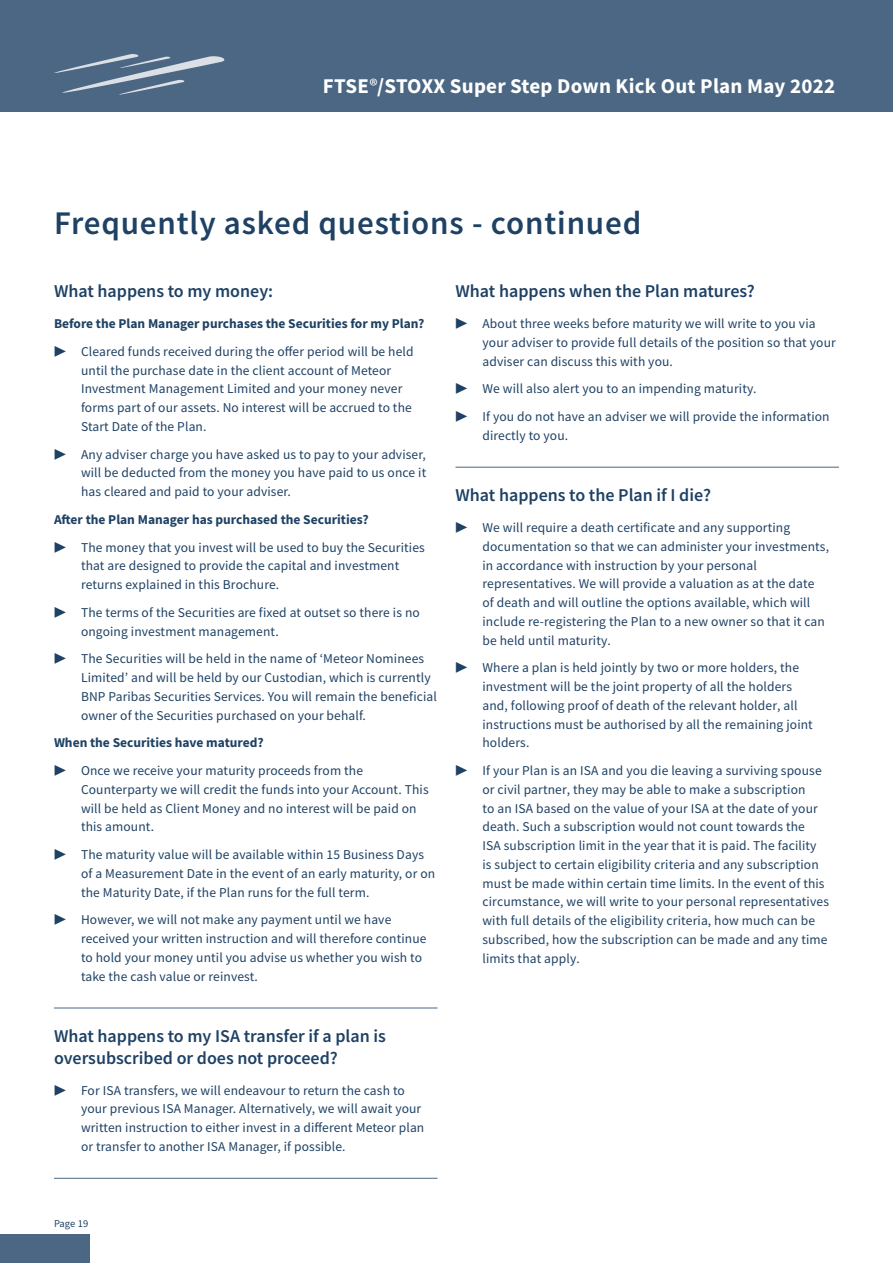
<style>
.page{position:relative;width:893px;height:1263px;background:#fff}
.page>*{position:absolute;margin:0;border:0;box-sizing:border-box;transform-origin:0 0}
.Heading{font:600 33px "Source Sans Pro";letter-spacing:.025em;color:#1e4164}
.t1{font:700 21px "Source Sans Pro";letter-spacing:.01em;color:#fff}
.Sub-heading{font:600 18px/21.8px "Source Sans Pro";color:#1e4164}
.t2{font:13.5px/18.8px "Source Sans Pro";letter-spacing:.01em;color:#1e4164}
.Body_Text{font:700 13.5px "Source Sans Pro";color:#1e4164}
.t3{font:10.5px "Source Sans Pro";letter-spacing:.005em;color:#1e4164}
.s1{font-family:"Myriad Pro";font-weight:400}
</style>
<div class="page">
<div style="left:0;top:0;width:893px;height:112px;background:#4b6783"></div>
<svg style="left:54px;top:54px;width:171px;height:41px"></svg>
<div style="left:0;top:1234px;width:89px;height:29px;background:#4b6783"></div>
<hr style="left:54px;top:1007px;width:383px;height:1px;background:#4b6783">
<hr style="left:54px;top:1178px;width:383px;height:1px;background:#4b6783">
<hr style="left:455px;top:467px;width:384px;height:1px;background:#4b6783">
<h2 class="t1" style="left:323px;top:72px;width:514px">FTSE<span class="s1">®</span>/STOXX Super Step Down Kick Out Plan May 2022</h2>
<p class="Heading" style="left:54px;top:201px;width:589px">Frequently asked questions - continued</p>
<p class="Sub-heading" style="left:54px;top:280px;width:221px">What happens to my money:</p>
<p class="Body_Text" style="left:54px;top:314px;width:372px">Before the Plan Manager purchases the Securities for my Plan?</p>
<p class="t2" style="left:81px;top:342px;width:334px;text-indent:-27px">▶ Cleared funds received during the offer period will be held until the purchase date in the client account of Meteor Investment Management Limited and your money never forms part of our assets. No interest will be accrued to the Start Date of the Plan.</p>
<p class="t2" style="left:81px;top:445px;width:347px;text-align:justify;text-indent:-27px">▶ Any adviser charge you have asked us to pay to your adviser, will be deducted from the money you have paid to us once it has cleared and paid to your adviser.</p>
<p class="Body_Text" style="left:54px;top:510px;width:316px">After the Plan Manager has purchased the Securities?</p>
<p class="t2" style="left:81px;top:538px;width:345px;text-indent:-27px">▶ The money that you invest will be used to buy the Securities that are designed to provide the capital and investment returns explained in this Brochure.</p>
<p class="t2" style="left:81px;top:603px;width:340px;text-indent:-27px">▶ The terms of the Securities are fixed at outset so there is no ongoing investment management.</p>
<p class="t2" style="left:81px;top:649px;width:357px;text-indent:-27px">▶ The Securities will be held in the name of ‘Meteor Nominees Limited’ and will be held by our Custodian, which is currently BNP Paribas Securities Services. You will remain the beneficial owner of the Securities purchased on your behalf.</p>
<p class="Body_Text" style="left:54px;top:734px;width:211px">When the Securities have matured?</p>
<p class="t2" style="left:81px;top:761px;width:349px;text-indent:-27px">▶ Once we receive your maturity proceeds from the Counterparty we will credit the funds into your Account. This will be held as Client Money and no interest will be paid on this amount.</p>
<p class="t2" style="left:81px;top:845px;width:356px;text-indent:-27px">▶ The maturity value will be available within 15 Business Days of a Measurement Date in the event of an early maturity, or on the Maturity Date, if the Plan runs for the full term.</p>
<p class="t2" style="left:81px;top:910px;width:347px;text-indent:-27px">▶ However, we will not make any payment until we have received your written instruction and will therefore continue to hold your money until you advise us whether you wish to take the cash value or reinvest.</p>
<p class="Sub-heading" style="left:54px;top:1025px;width:333px">What happens to my ISA transfer if a plan is oversubscribed or does not proceed?</p>
<p class="t2" style="left:81px;top:1081px;width:345px;text-indent:-27px">▶ For ISA transfers, we will endeavour to return the cash to your previous ISA Manager. Alternatively, we will await your written instruction to either invest in a different Meteor plan or transfer to another ISA Manager, if possible.</p>
<p class="Sub-heading" style="left:455px;top:280px;width:301px">What happens when the Plan matures?</p>
<p class="t2" style="left:482px;top:314px;width:355px;text-indent:-27px">▶ About three weeks before maturity we will write to you via your adviser to provide full details of the position so that your adviser can discuss this with you.</p>
<p class="t2" style="left:455px;top:379px;width:302px">▶ We will also alert you to an impending maturity.</p>
<p class="t2" style="left:482px;top:407px;width:349px;text-indent:-27px">▶ If you do not have an adviser we will provide the information directly to you.</p>
<p class="Sub-heading" style="left:455px;top:484px;width:257px">What happens to the Plan if I die?</p>
<p class="t2" style="left:482px;top:518px;width:348px;text-indent:-27px">▶ We will require a death certificate and any supporting documentation so that we can administer your investments, in accordance with instruction by your personal representatives. We will provide a valuation as at the date of death and will outline the options available, which will include re-registering the Plan to a new owner so that it can be held until maturity.</p>
<p class="t2" style="left:482px;top:658px;width:332px;text-indent:-27px">▶ Where a plan is held jointly by two or more holders, the investment will be the joint property of all the holders and, following proof of death of the relevant holder, all instructions must be authorised by all the remaining joint holders.</p>
<p class="t2" style="left:482px;top:761px;width:348px;text-indent:-27px">▶ If your Plan is an ISA and you die leaving a surviving spouse or civil partner, they may be able to make a subscription<br>to an ISA based on the value of your ISA at the date of your death. Such a subscription would not count towards the<br>ISA subscription limit in the year that it is paid. The facility is subject to certain eligibility criteria and any subscription must be made within certain time limits. In the event of this circumstance, we will write to your personal representatives with full details of the eligibility criteria, how much can be subscribed, how the subscription can be made and any time limits that apply.</p>
<p class="t3" style="left:54px;top:1217px;width:36px">Page 19</p>
</div>
